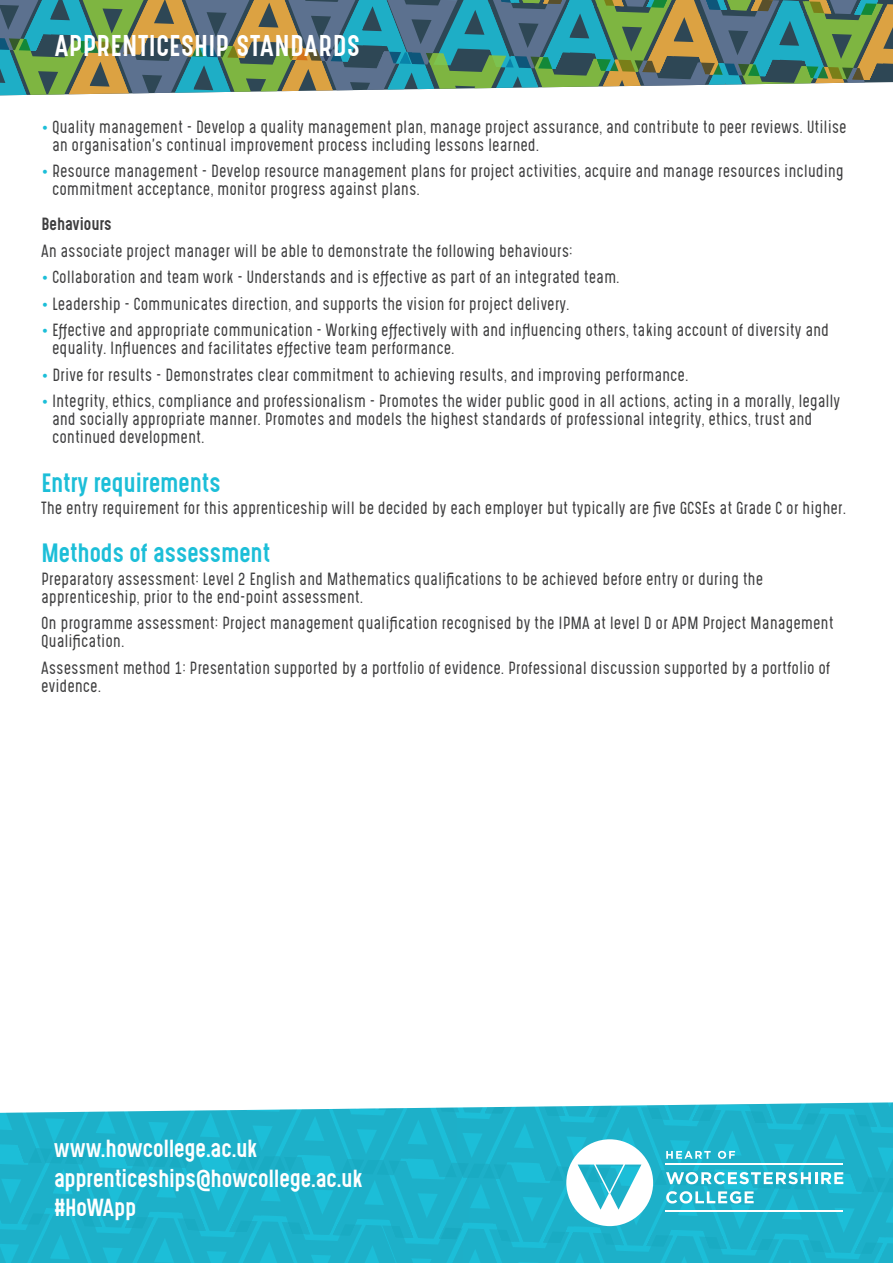
<style>
.page{position:relative;width:893px;height:1263px;background:#fff}
.page>*{position:absolute;margin:0;border:0;box-sizing:border-box;transform-origin:0 0}
.t1{font:25.5px "Gotcha Gothic";letter-spacing:.025em;color:#fff}
.t2{font:22.5px "Gotcha Gothic";color:#1cbed8}
.t3{font:21px/29.4px "Gotcha Gothic";letter-spacing:-.005em;color:#fff}
.t4{font:300 15px/18px "Gotcha Gothic";color:#3e3e3f}
.t5{font:15px "Gotcha Gothic";color:#3e3e3f}
.s1{font-family:"Gotham";font-weight:400;color:#1cbed8}
</style>
<div class="page">
<svg style="left:0;top:0;width:893px;height:96px;background:#668c79"></svg>
<svg style="left:0;top:1102px;width:893px;height:161px;background:#2cb7cf"></svg>
<hr style="left:666px;top:1163px;width:177px;height:2px;background:#fff">
<hr style="left:666px;top:1210px;width:177px;height:2px;background:#fff">
<h1 class="t1" style="left:55px;top:26px;width:306px">APPRENTICESHIP STANDARDS</h1>
<p class="t4" style="left:52px;top:118px;width:796px;text-indent:-11px"><span class="s1">•</span> Quality management - Develop a quality management plan, manage project assurance, and contribute to peer reviews. Utilise an organisation’s continual improvement process including lessons learned.</p>
<p class="t4" style="left:52px;top:162px;width:793px;text-indent:-11px"><span class="s1">•</span> Resource management - Develop resource management plans for project activities, acquire and manage resources including commitment acceptance, monitor progress against plans.</p>
<p class="t5" style="left:41px;top:213px;width:72px">Behaviours</p>
<p class="t4" style="left:41px;top:242px;width:533px">An associate project manager will be able to demonstrate the following behaviours:</p>
<p class="t4" style="left:41px;top:268px;width:580px"><span class="s1">•</span> Collaboration and team work - Understands and is effective as part of an integrated team.</p>
<p class="t4" style="left:41px;top:295px;width:530px"><span class="s1">•</span> Leadership - Communicates direction, and supports the vision for project delivery.</p>
<p class="t4" style="left:52px;top:321px;width:778px;text-indent:-11px"><span class="s1">•</span> Effective and appropriate communication - Working effectively with and influencing others, taking account of diversity and equality. Influences and facilitates effective team performance.</p>
<p class="t4" style="left:41px;top:366px;width:649px"><span class="s1">•</span> Drive for results - Demonstrates clear commitment to achieving results, and improving performance.</p>
<p class="t4" style="left:52px;top:392px;width:790px;text-indent:-11px"><span class="s1">•</span> Integrity, ethics, compliance and professionalism - Promotes the wider public good in all actions, acting in a morally, legally and socially appropriate manner. Promotes and models the highest standards of professional integrity, ethics, trust and continued development.</p>
<h2 class="t2" style="left:41px;top:465px;width:181px">Entry requirements</h2>
<p class="t4" style="left:41px;top:499px;width:807px">The entry requirement for this apprenticeship will be decided by each employer but typically are five GCSEs at Grade C or higher.</p>
<h2 class="t2" style="left:41px;top:536px;width:230px">Methods of assessment</h2>
<p class="t4" style="left:41px;top:569px;width:724px">Preparatory assessment: Level 2 English and Mathematics qualifications to be achieved before entry or during the apprenticeship, prior to the end-point assessment.</p>
<p class="t4" style="left:41px;top:614px;width:794px">On programme assessment: Project management qualification recognised by the IPMA at level D or APM Project Management<br>Qualification.</p>
<p class="t4" style="left:41px;top:658px;width:791px">Assessment method 1: Presentation supported by a portfolio of evidence. Professional discussion supported by a portfolio of evidence.</p>
<h3 class="t3" style="left:54px;top:1134px;width:310px">www.howcollege.ac.uk apprenticeships@howcollege.ac.uk #HoWApp</h3>
</div>
